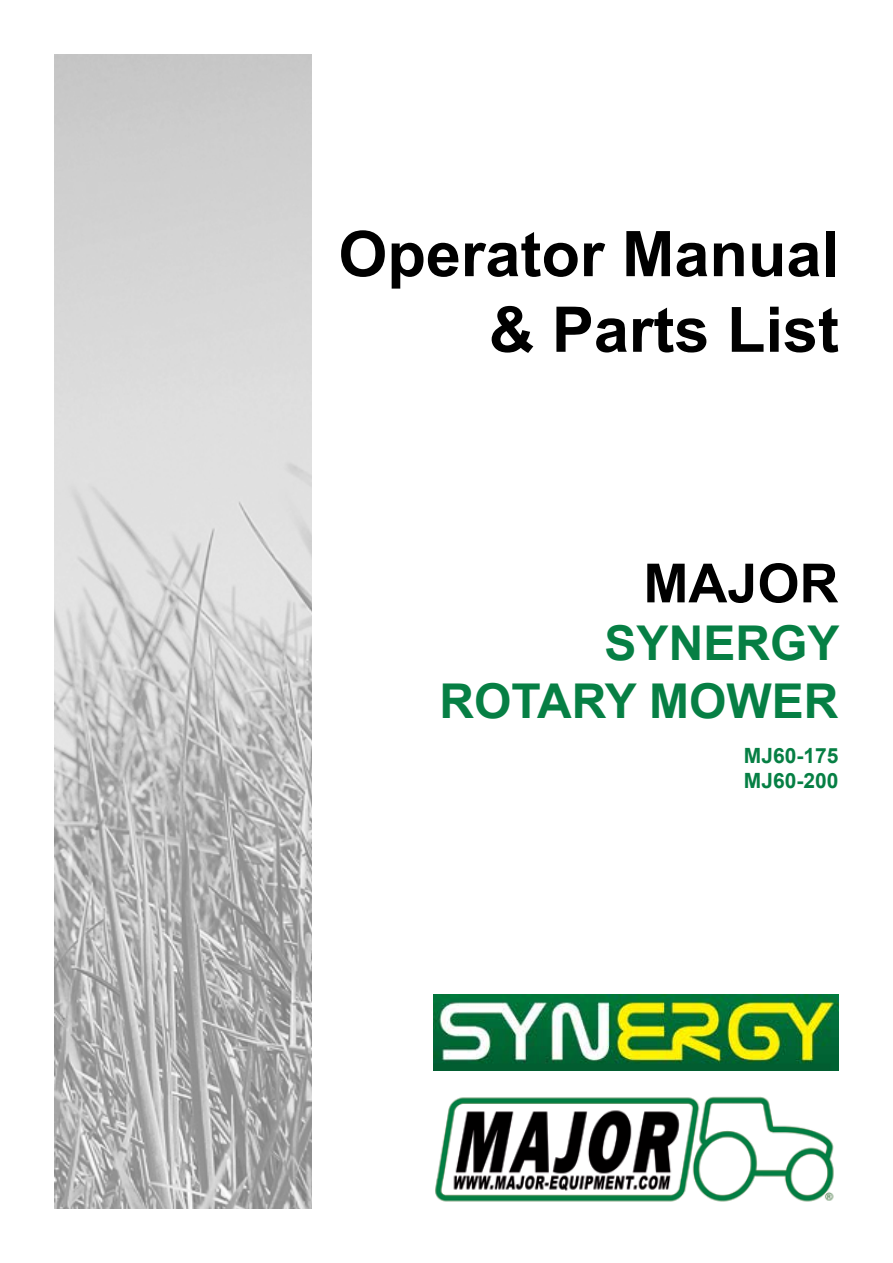
<style>
.page{position:relative;width:893px;height:1263px;background:#fff}
.page>*{position:absolute;margin:0;border:0;box-sizing:border-box;transform-origin:0 0}
.t1{font:700 63px/75.6px "Arial";color:#000;text-align:right}
.t2{font:700 54px "Arial";color:#000}
.t3{font:700 48px/57.6px "Arial";color:#067f44;text-align:right}
.t4{font:700 21px/25.5px "Arial";color:#067f44}
</style>
<div class="page">
<img style="left:54px;top:54px;width:257px;height:1155px">
<img style="left:435px;top:1096px;width:399px;height:106px">
<img style="left:433px;top:994px;width:406px;height:76px">
<p class="t1" style="left:338px;top:218px;width:502px">Operator Manual &amp; Parts List</p>
<p class="t2" style="left:643px;top:547px;width:196px">MAJOR</p>
<p class="t3" style="left:439px;top:616px;width:401px">SYNERGY<br>ROTARY MOWER</p>
<p class="t4" style="left:744px;top:743px;width:96px">MJ60-175<br>MJ60-200</p>
</div>
